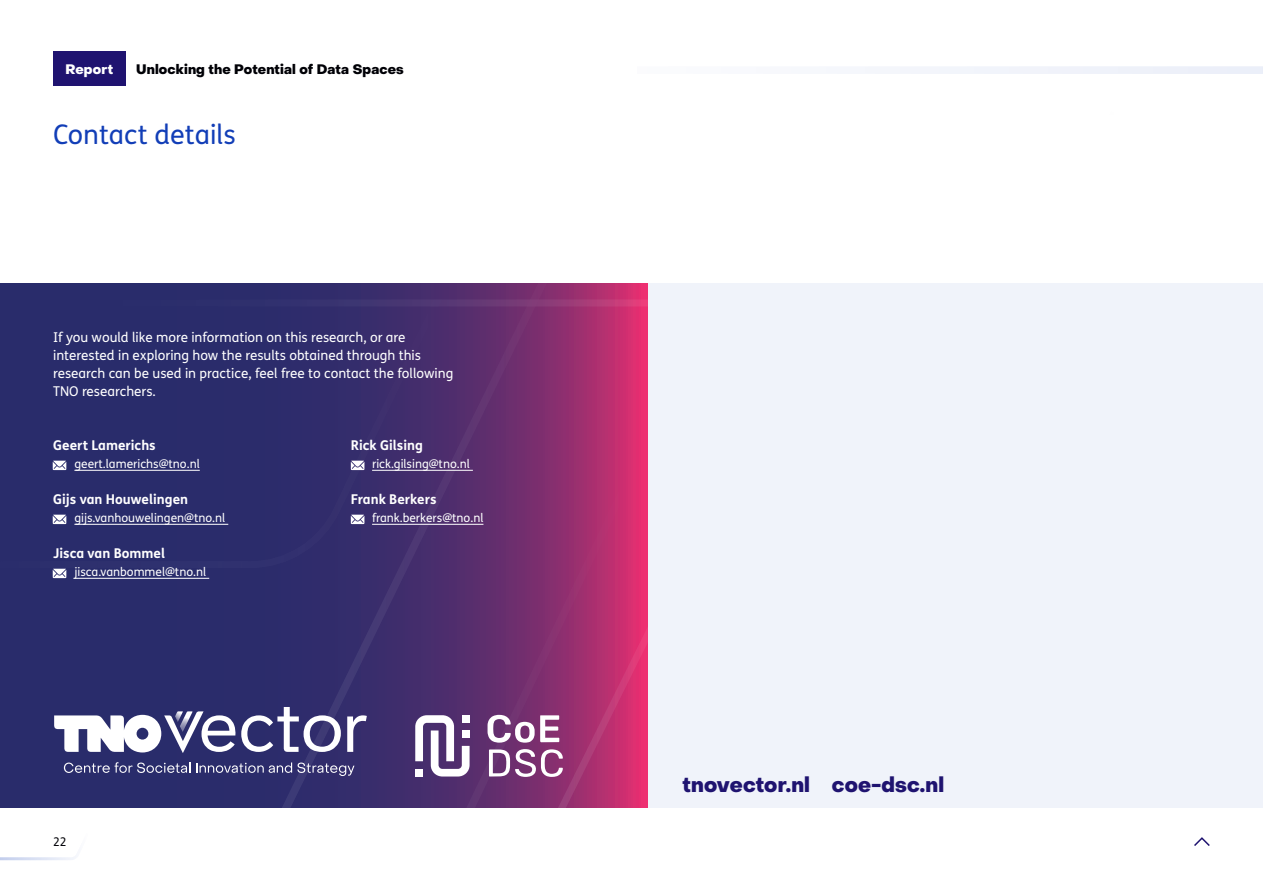
<style>
.page{position:relative;width:1263px;height:893px;background:#fff}
.page>*{position:absolute;margin:0;border:0;box-sizing:border-box;transform-origin:0 0}
.H2_-_Heading_2{font:27px "FS Me Pro";color:#123eb7}
.t1{font:800 21px "PP Object Sans";letter-spacing:.01em;color:#1f1370}
.P_-_Plat{font:13.5px/18px "FS Me Pro";color:#fff}
.P_-_Info{font:700 13.5px "FS Me Pro";color:#fff}
.t2{font:800 13.5px "PP Object Sans";letter-spacing:.01em;color:#000106}
.t3{font:800 13.5px "PP Object Sans";letter-spacing:.01em;color:#fff}
.P_-_Info-2{font:12px "FS Me Pro";color:#fff}
.t4{font:12px "FS Me Pro";color:#000106}
</style>
<div class="page">
<svg style="left:0;top:856px;width:76px;height:5px"></svg>
<div style="left:53px;top:51px;width:72px;height:34px;background:#1f1370"></div>
<div style="left:638px;top:66px;width:625px;height:8px;background:#f2f5fb"></div>
<svg style="left:1194px;top:837px;width:16px;height:9px"></svg>
<div style="left:0;top:283px;width:648px;height:525px;background:#292c6b"></div>
<svg style="left:282px;top:283px;width:366px;height:525px"></svg>
<svg style="left:52px;top:283px;width:420px;height:289px"></svg>
<svg style="left:52px;top:299px;width:596px;height:7px"></svg>
<hr style="left:74px;top:470px;width:126px;height:1px;background:#fff">
<hr style="left:74px;top:524px;width:154px;height:1px;background:#fff">
<hr style="left:74px;top:578px;width:135px;height:1px;background:#fff">
<hr style="left:372px;top:470px;width:101px;height:1px;background:#fff">
<hr style="left:372px;top:524px;width:111px;height:1px;background:#fff">
<svg style="left:64px;top:762px;width:126px;height:11px"></svg>
<svg style="left:196px;top:762px;width:158px;height:14px"></svg>
<svg style="left:347px;top:715px;width:20px;height:37px"></svg>
<svg style="left:54px;top:707px;width:287px;height:46px"></svg>
<div style="left:648px;top:283px;width:615px;height:525px;background:#f0f3fa"></div>
<svg style="left:53px;top:461px;width:13px;height:9px"></svg>
<svg style="left:351px;top:461px;width:13px;height:9px"></svg>
<svg style="left:53px;top:515px;width:13px;height:9px"></svg>
<svg style="left:351px;top:515px;width:13px;height:9px"></svg>
<svg style="left:53px;top:569px;width:13px;height:9px"></svg>
<svg style="left:487px;top:426px;width:161px;height:382px;background:#9c3473"></svg>
<svg style="left:415px;top:715px;width:55px;height:61px;background:#a899b8"></svg>
<p class="t3" style="left:66px;top:61px;width:49px">Report</p>
<p class="t2" style="left:136px;top:61px;width:269px">Unlocking the Potential of Data Spaces</p>
<h2 class="H2_-_Heading_2" style="left:53px;top:116px;width:184px">Contact details</h2>
<p class="P_-_Plat" style="left:53px;top:328px;width:402px">If you would like more information on this research, or are interested in exploring how the results obtained through this research can be used in practice, feel free to contact the following TNO researchers.</p>
<p class="P_-_Info" style="left:53px;top:435px;width:104px">Geert Lamerichs</p>
<p class="P_-_Info-2" style="left:74px;top:456px;width:127px">geert.lamerichs@tno.nl</p>
<p class="P_-_Info" style="left:53px;top:489px;width:137px">Gijs van Houwelingen</p>
<p class="P_-_Info-2" style="left:74px;top:510px;width:152px">gijs.vanhouwelingen@tno.nl</p>
<p class="P_-_Info" style="left:53px;top:543px;width:114px">Jisca van Bommel</p>
<p class="P_-_Info-2" style="left:74px;top:564px;width:133px">jisca.vanbommel@tno.nl</p>
<p class="t4" style="left:53px;top:834px;width:15px">22</p>
<p class="P_-_Info" style="left:351px;top:435px;width:74px">Rick Gilsing</p>
<p class="P_-_Info-2" style="left:372px;top:456px;width:99px">rick.gilsing@tno.nl</p>
<p class="P_-_Info" style="left:351px;top:489px;width:87px">Frank Berkers</p>
<p class="P_-_Info-2" style="left:372px;top:510px;width:113px">frank.berkers@tno.nl</p>
<p class="t1" style="left:682px;top:772px;width:263px">tnovector.nl coe-dsc.nl</p>
</div>
